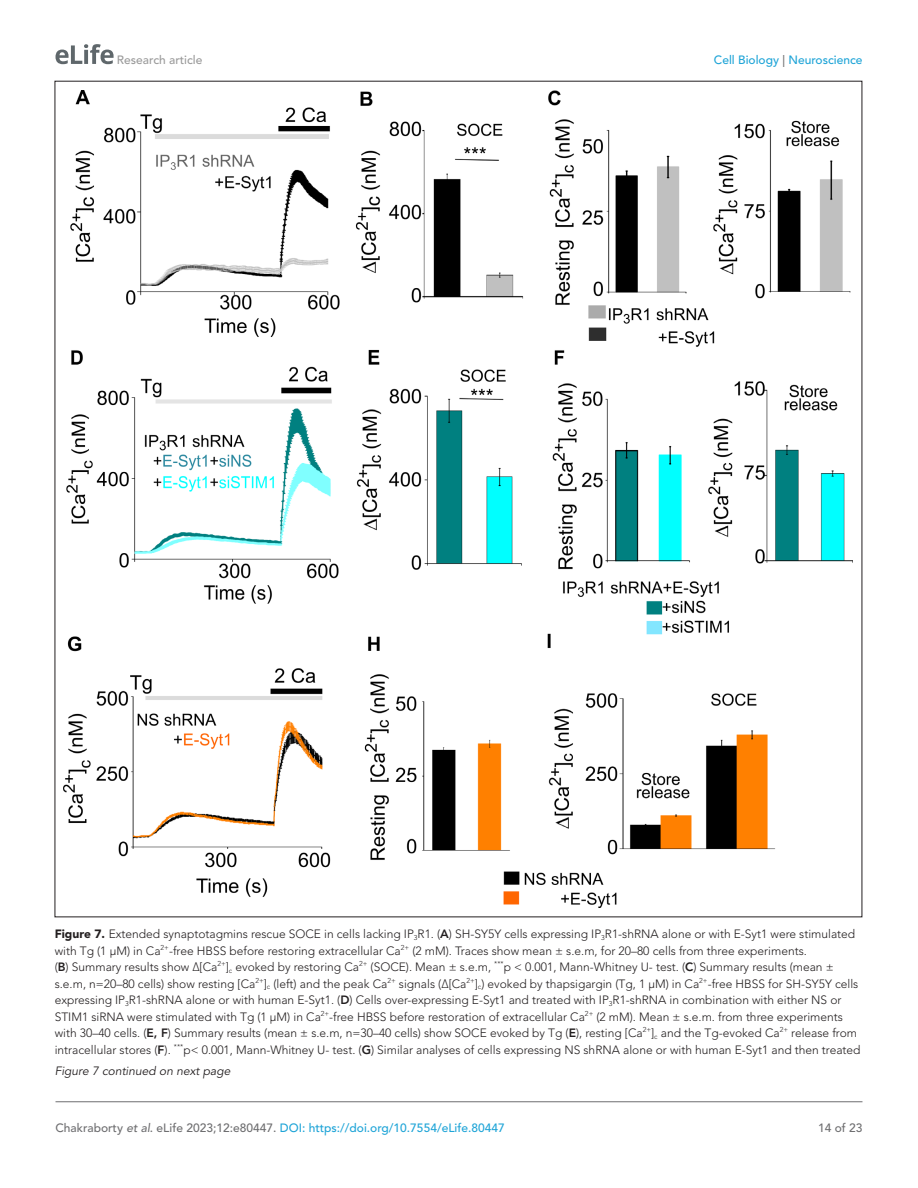
<style>
.page{position:relative;width:918px;height:1188px;background:#fff}
.page>*{position:absolute;margin:0;border:0;box-sizing:border-box;transform-origin:0 0}
.t1{font:300 12px/16.5px "Avenir LT Std";color:#231f20}
.t2{font:500 12px "Avenir LT Std";color:#1ea4d7}
.t3{font:italic 12px "Avenir LT Std";color:#231f20}
.t4{font:500 12px "Avenir LT Std";color:#9a9a9a}
.t5{font:500 12px "Avenir LT Std";color:#6e6e70}
.s1{color:#6e6e70}
.s2{font-weight:900}
.s3{font-weight:800}
.s4{font-style:italic;color:#6e6e70}
</style>
<div class="page">
<svg style="left:56px;top:44px;width:58px;height:20px"></svg>
<hr style="left:56px;top:1101px;width:806px;height:1px;background:#6e6e70">
<img style="left:64px;top:90px;width:789px;height:818px">
<p class="t4" style="left:117px;top:53px;width:87px">Research article</p>
<p class="t2" style="left:714px;top:53px;width:150px">Cell Biology <span class="s1">|</span> Neuroscience</p>
<p class="t1" style="left:55px;top:926px;width:807px"><span class="s2">Figure 7.</span> Extended synaptotagmins rescue SOCE in cells lacking IP<sub>3</sub>R1. (<span class="s3">A</span>) SH-SY5Y cells expressing IP<sub>3</sub>R1-shRNA alone or with E-Syt1 were stimulated with Tg (1 µM) in Ca<sup>2+</sup>-free HBSS before restoring extracellular Ca<sup>2+</sup> (2 mM). Traces show mean ± s.e.m, for 20–80 cells from three experiments.<br>(<span class="s3">B</span>) Summary results show Δ[Ca<sup>2+</sup>]<sub>c</sub> evoked by restoring Ca<sup>2+</sup> (SOCE). Mean ± s.e.m, <sup>***</sup>p &lt; 0.001, Mann-Whitney U- test. (<span class="s3">C</span>) Summary results (mean ± s.e.m, n=20–80 cells) show resting [Ca<sup>2+</sup>]<sub>c</sub> (left) and the peak Ca<sup>2+</sup> signals (Δ[Ca<sup>2+</sup>]<sub>c</sub>) evoked by thapsigargin (Tg, 1 µM) in Ca<sup>2+</sup>-free HBSS for SH-SY5Y cells expressing IP<sub>3</sub>R1-shRNA alone or with human E-Syt1. (<span class="s3">D</span>) Cells over-expressing E-Syt1 and treated with IP<sub>3</sub>R1-shRNA in combination with either NS or STIM1 siRNA were stimulated with Tg (1 µM) in Ca<sup>2+</sup>-free HBSS before restoration of extracellular Ca<sup>2+</sup> (2 mM). Mean ± s.e.m. from three experiments with 30–40 cells. (<span class="s3">E, F</span>) Summary results (mean ± s.e.m, n=30–40 cells) show SOCE evoked by Tg (<span class="s3">E</span>), resting [Ca<sup>2+</sup>]<sub>c</sub> and the Tg-evoked Ca<sup>2+</sup> release from intracellular stores (<span class="s3">F</span>). <sup>***</sup>p&lt; 0.001, Mann-Whitney U- test. (<span class="s3">G</span>) Similar analyses of cells expressing NS shRNA alone or with human E-Syt1 and then treated</p>
<p class="t3" style="left:55px;top:1064px;width:177px">Figure 7 continued on next page</p>
<p class="t2" style="left:56px;top:1121px;width:451px"><span class="s1">Chakraborty</span> <span class="s4">et al</span><span class="s1">. eLife 2023;12:e80447.</span> DOI: https://doi.org/10.7554/eLife.80447</p>
<p class="t5" style="left:818px;top:1121px;width:46px">14 of 23</p>
</div>
